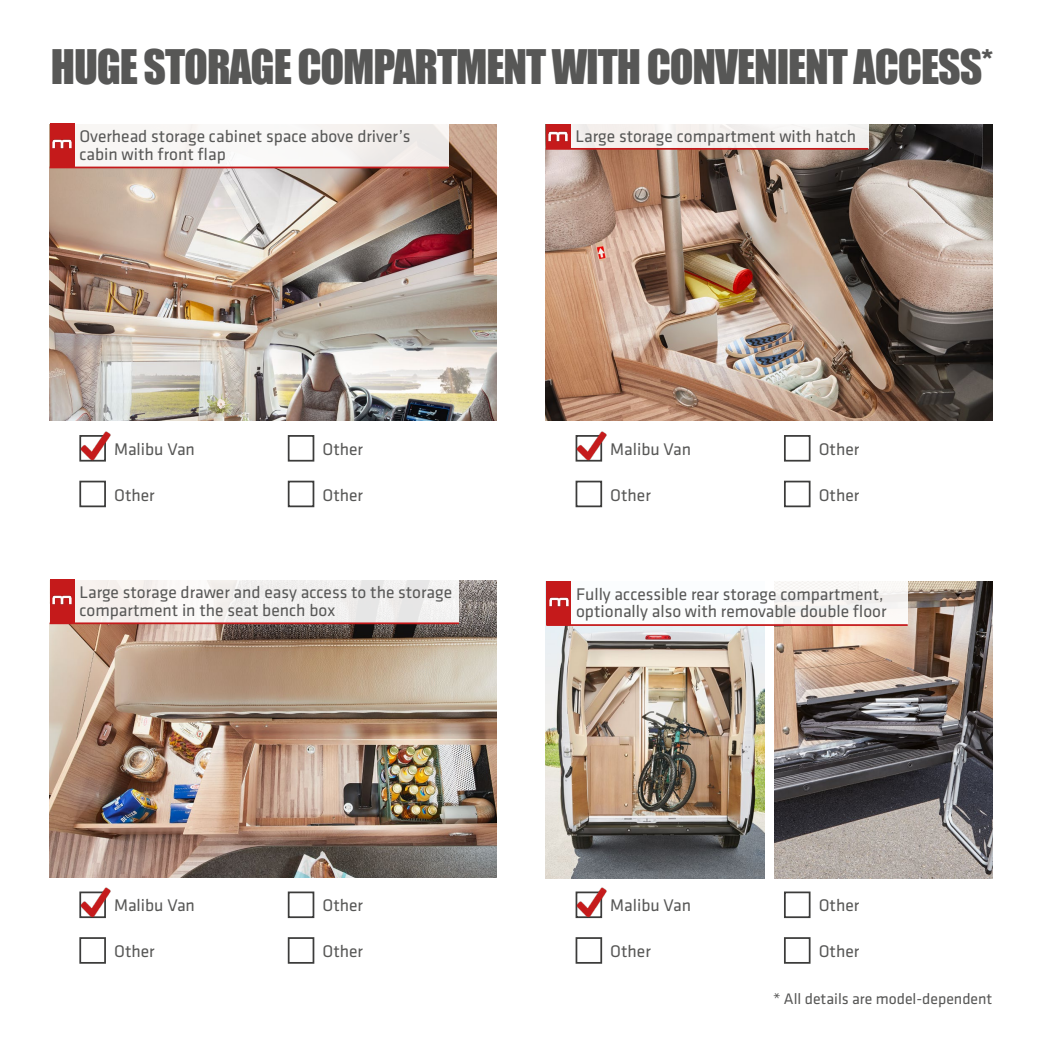
<style>
.page{position:relative;width:1042px;height:1042px;background:#fff}
.page>*{position:absolute;margin:0;border:0;box-sizing:border-box;transform-origin:0 0}
.t1{font:43.75px "Impact";letter-spacing:-.025em;color:#575756}
.t2{font:17.5px/17.5px "Klavika Basic";color:#575756}
.t3{font:15.75px "Klavika Basic";color:#575756}
</style>
<div class="page">
<img style="left:546px;top:626px;width:218px;height:252px">
<img style="left:774px;top:581px;width:218px;height:297px">
<img style="left:50px;top:124px;width:446px;height:297px">
<img style="left:546px;top:124px;width:446px;height:297px">
<img style="left:50px;top:580px;width:446px;height:297px">
<div style="left:288px;top:435px;width:26px;height:26px;border:2px solid #3c3c3b"></div>
<div style="left:784px;top:435px;width:26px;height:26px;border:2px solid #3c3c3b"></div>
<div style="left:784px;top:891px;width:26px;height:27px;border:2px solid #3c3c3b"></div>
<div style="left:288px;top:891px;width:26px;height:27px;border:2px solid #3c3c3b"></div>
<div style="left:79px;top:481px;width:27px;height:26px;border:2px solid #3c3c3b"></div>
<div style="left:575px;top:481px;width:27px;height:26px;border:2px solid #3c3c3b"></div>
<div style="left:575px;top:937px;width:27px;height:26px;border:2px solid #3c3c3b"></div>
<div style="left:79px;top:937px;width:27px;height:26px;border:2px solid #3c3c3b"></div>
<div style="left:288px;top:481px;width:26px;height:26px;border:2px solid #3c3c3b"></div>
<div style="left:784px;top:481px;width:26px;height:26px;border:2px solid #3c3c3b"></div>
<div style="left:784px;top:937px;width:26px;height:26px;border:2px solid #3c3c3b"></div>
<div style="left:288px;top:937px;width:26px;height:26px;border:2px solid #3c3c3b"></div>
<img style="left:79px;top:431px;width:32px;height:30px">
<img style="left:575px;top:431px;width:32px;height:30px">
<img style="left:575px;top:887px;width:32px;height:31px">
<img style="left:79px;top:887px;width:32px;height:31px">
<div style="left:50px;top:124px;width:398px;height:43px;background:linear-gradient(to right,#fbf6f4,#f2f0ef)"></div>
<div style="left:546px;top:124px;width:322px;height:25px;background:#f5f0ee"></div>
<div style="left:546px;top:124px;width:24px;height:25px;background:#c51a1b"></div>
<hr style="left:50px;top:167px;width:398px;height:1px;background:#c51a1b">
<hr style="left:546px;top:148px;width:322px;height:2px;background:#c51a1b">
<img style="left:549px;top:132px;width:19px;height:9px">
<div style="left:50px;top:580px;width:409px;height:43px;background:linear-gradient(to right,#f9f0ed,#eceeef)"></div>
<div style="left:546px;top:581px;width:361px;height:44px;background:#fff"></div>
<div style="left:546px;top:581px;width:25px;height:44px;background:#c51a1b"></div>
<hr style="left:50px;top:622px;width:409px;height:2px;background:#c51a1b">
<hr style="left:546px;top:624px;width:361px;height:2px;background:#c51a1b">
<div style="left:50px;top:579px;width:24px;height:44px;background:#c51a1b"></div>
<img style="left:52px;top:595px;width:20px;height:10px">
<div style="left:50px;top:123px;width:24px;height:44px;background:#c51a1b"></div>
<img style="left:52px;top:139px;width:20px;height:10px">
<img style="left:549px;top:597px;width:19px;height:10px">
<h1 class="t1" style="left:51px;top:33px;width:944px">HUGE STORAGE COMPARTMENT WITH CONVENIENT ACCESS*</h1>
<p class="t2" style="left:79px;top:127px;width:333px">Overhead storage cabinet space above driver’s cabin with front flap</p>
<p class="t2" style="left:575px;top:127px;width:282px">Large storage compartment with hatch</p>
<p class="t2" style="left:114px;top:440px;width:82px">Malibu Van</p>
<p class="t2" style="left:610px;top:440px;width:82px">Malibu Van</p>
<p class="t2" style="left:322px;top:440px;width:42px">Other</p>
<p class="t2" style="left:818px;top:440px;width:42px">Other</p>
<p class="t2" style="left:114px;top:485px;width:42px">Other</p>
<p class="t2" style="left:322px;top:485px;width:42px">Other</p>
<p class="t2" style="left:610px;top:485px;width:42px">Other</p>
<p class="t2" style="left:818px;top:485px;width:42px">Other</p>
<p class="t2" style="left:79px;top:583px;width:374px">Large storage drawer and easy access to the storage compartment in the seat bench box</p>
<p class="t2" style="left:576px;top:584px;width:312px">Fully accessible rear storage compartment, optionally also with removable double floor</p>
<p class="t2" style="left:322px;top:896px;width:42px">Other</p>
<p class="t2" style="left:114px;top:896px;width:82px">Malibu Van</p>
<p class="t2" style="left:610px;top:896px;width:82px">Malibu Van</p>
<p class="t2" style="left:818px;top:896px;width:42px">Other</p>
<p class="t2" style="left:114px;top:942px;width:42px">Other</p>
<p class="t2" style="left:322px;top:942px;width:42px">Other</p>
<p class="t2" style="left:610px;top:942px;width:42px">Other</p>
<p class="t2" style="left:818px;top:942px;width:42px">Other</p>
<p class="t3" style="left:773px;top:988px;width:221px">* All details are model-dependent</p>
</div>
